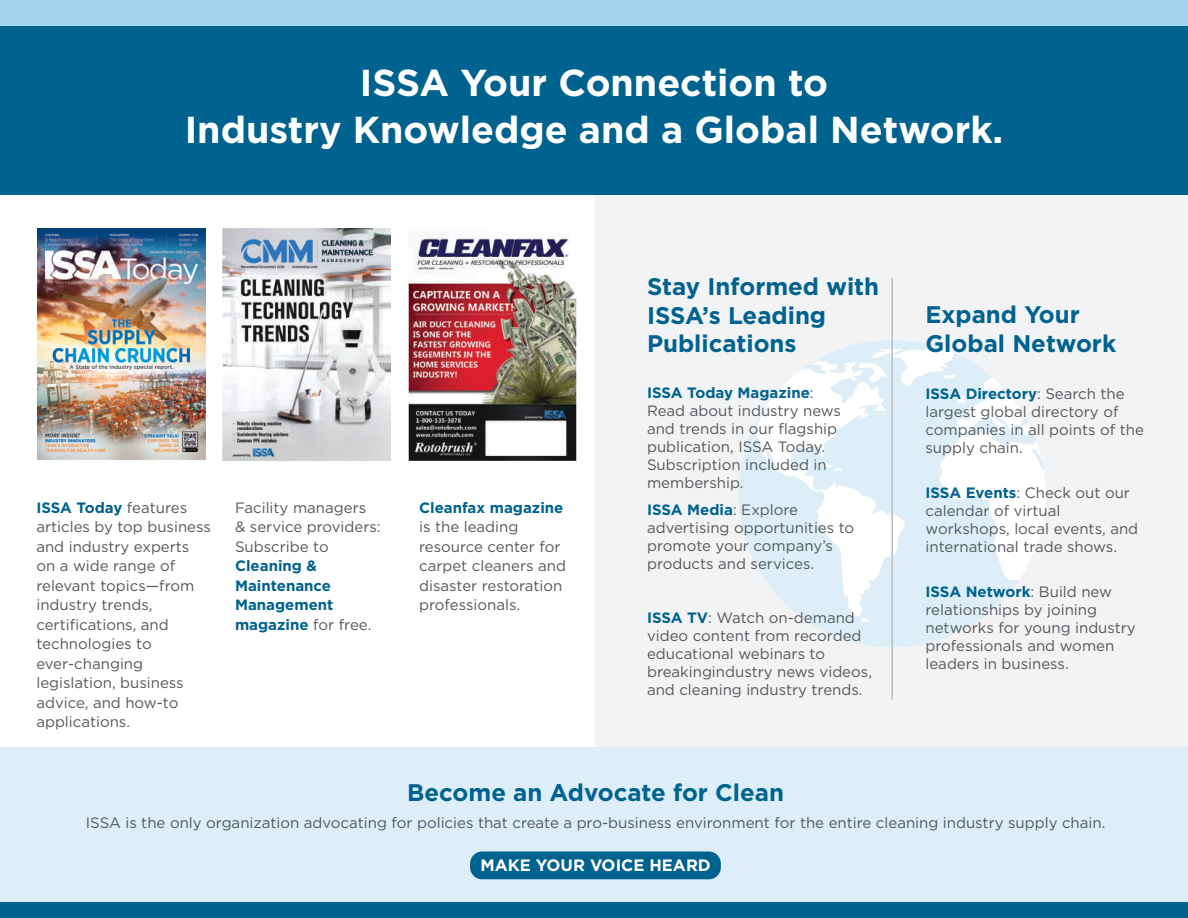
<style>
.page{position:relative;width:1188px;height:918px;background:#fff}
.page>*{position:absolute;margin:0;border:0;box-sizing:border-box;transform-origin:0 0}
.t1{font:700 37.5px/46.5px "Gotham";color:#fff;text-align:center}
.t2{font:700 24px/28.8px "Gotham";color:#00628e}
.t3{font:700 16.5px "Gotham";color:#fff}
.t4{font:15px/18px "Gotham";color:#54575a}
.t5{font:700 15px/19.5px "Gotham";color:#00628e}
.s1{font-weight:700;color:#00628e}
.s2{font-weight:400;color:#54575a}
</style>
<div class="page">
<div style="left:595px;top:176px;width:593px;height:631px;background:#f2f3f4"></div>
<div style="left:0;top:747px;width:1188px;height:163px;background:#ddeef8"></div>
<div style="left:0;top:0;width:1188px;height:195px;background:#00628e"></div>
<div style="left:0;top:903px;width:1188px;height:15px;background:#00628e"></div>
<div style="left:0;top:0;width:1188px;height:25px;background:#a2d4ee"></div>
<div style="left:470px;top:852px;width:251px;height:27px;background:#00628e;border-radius:12px"></div>
<div style="left:739px;top:340px;width:307px;height:307px;background:#ddeef8;border-radius:50%"></div>
<svg style="left:739px;top:349px;width:307px;height:273px"></svg>
<hr style="left:891px;top:278px;width:2px;height:422px;background:#bcbdc0">
<img style="left:223px;top:228px;width:168px;height:232px">
<img style="left:409px;top:234px;width:168px;height:226px">
<img style="left:38px;top:228px;width:167px;height:231px">
<h1 class="t1" style="left:185px;top:60px;width:820px">ISSA Your Connection to<br>Industry Knowledge and a Global Network.</h1>
<p class="t4" style="left:36px;top:497px;width:176px;line-height:19.5px"><span class="s1">ISSA Today</span> features articles by top business and industry experts on a wide range of relevant topics—from industry trends, certifications, and technologies to ever-changing legislation, business advice, and how-to applications.</p>
<p class="t4" style="left:235px;top:497px;width:147px;line-height:19.5px">Facility managers<br>&amp; service providers:<br>Subscribe to</p>
<p class="t5" style="left:235px;top:556px;width:138px">Cleaning &amp;<br>Maintenance<br>Management magazine <span class="s2">for free.</span></p>
<p class="t5" style="left:419px;top:497px;width:146px">Cleanfax magazine</p>
<p class="t4" style="left:419px;top:517px;width:148px;line-height:19.5px">is the leading resource center for carpet cleaners and disaster restoration professionals.</p>
<h2 class="t2" style="left:647px;top:272px;width:234px">Stay Informed with<br>ISSA’s Leading<br>Publications</h2>
<p class="t4" style="left:647px;top:384px;width:195px"><span class="s1">ISSA Today Magazine</span>:<br>Read about industry news and trends in our flagship publication, ISSA Today.<br>Subscription included in membership.</p>
<p class="t4" style="left:647px;top:501px;width:209px"><span class="s1">ISSA Media</span>: Explore advertising opportunities to promote your company’s products and services.</p>
<p class="t4" style="left:647px;top:609px;width:226px"><span class="s1">ISSA TV</span>: Watch on-demand video content from recorded educational webinars to breakingindustry news videos, and cleaning industry trends.</p>
<h2 class="t2" style="left:925px;top:300px;width:192px">Expand Your<br>Global Network</h2>
<p class="t4" style="left:925px;top:384px;width:220px"><span class="s1">ISSA Directory</span>: Search the largest global directory of companies in all points of the supply chain.</p>
<p class="t4" style="left:925px;top:483px;width:214px"><span class="s1">ISSA Events</span>: Check out our calendar of virtual workshops, local events, and international trade shows.</p>
<p class="t4" style="left:925px;top:582px;width:212px"><span class="s1">ISSA Network</span>: Build new relationships by joining networks for young industry professionals and women leaders in business.</p>
<h2 class="t2" style="left:407px;top:778px;width:378px">Become an Advocate for Clean</h2>
<p class="t4" style="left:86px;top:813px;width:1021px">ISSA is the only organization advocating for policies that create a pro-business environment for the entire cleaning industry supply chain.</p>
<p class="t3" style="left:480px;top:855px;width:232px">MAKE YOUR VOICE HEARD</p>
</div>
